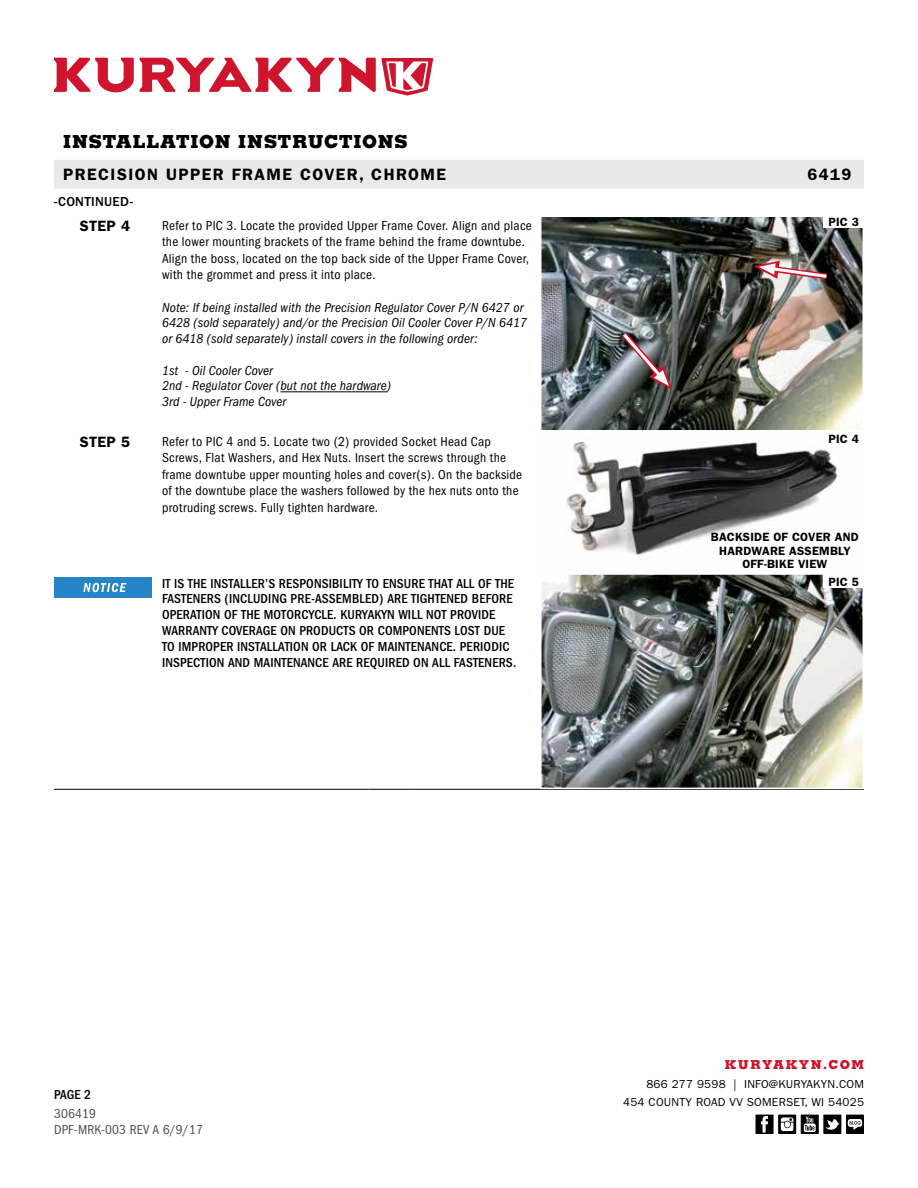
<style>
.page{position:relative;width:918px;height:1188px;background:#fff}
.page>*{position:absolute;margin:0;border:0;box-sizing:border-box;transform-origin:0 0}
.t1{font:800 18px "Memphis";letter-spacing:.04em;color:#000}
.t2{font:600 16.5px "Franklin Gothic";letter-spacing:.09em;color:#000}
.t3{font:600 15px "Franklin Gothic";letter-spacing:.02em;color:#000}
.t4{font:condensed 13.5px/16.5px "Franklin Gothic";letter-spacing:.02em;color:#000}
.t5{font:500 condensed 13.5px/15.8px "Franklin Gothic";letter-spacing:.01em;color:#000}
.t6{font:italic condensed 13.5px/15.8px "Franklin Gothic";letter-spacing:.01em;color:#000}
.t7{font:condensed 13.5px/15.8px "Franklin Gothic";letter-spacing:.01em;color:#4d4d4f}
.t8{font:500 13.5px "Franklin Gothic";letter-spacing:.025em;color:#000}
.t9{font:800 12.3px "Memphis";letter-spacing:.12em;color:#ce152d}
.t10{font:600 12px/13.5px "Franklin Gothic";letter-spacing:.02em;color:#000;text-align:center}
.t11{font:11.7px/18px "Franklin Gothic";letter-spacing:.02em;color:#000;text-align:right}
</style>
<div class="page">
<svg style="left:54px;top:58px;width:379px;height:38px"></svg>
<div style="left:54px;top:160px;width:810px;height:29px;background:#e9e9ea"></div>
<div style="left:846px;top:1115px;width:18px;height:19px;background:#000"></div>
<svg style="left:848px;top:1119px;width:14px;height:11px"></svg>
<svg style="left:778px;top:1115px;width:18px;height:19px"></svg>
<svg style="left:781px;top:1117px;width:12px;height:14px"></svg>
<div style="left:756px;top:1115px;width:18px;height:19px;background:#000"></div>
<svg style="left:761px;top:1116px;width:7px;height:17px"></svg>
<svg style="left:801px;top:1115px;width:18px;height:19px"></svg>
<svg style="left:804px;top:1117px;width:12px;height:15px"></svg>
<div style="left:823px;top:1115px;width:18px;height:19px;background:#000"></div>
<svg style="left:825px;top:1119px;width:15px;height:11px"></svg>
<hr style="left:54px;top:789px;width:54px;height:1px;background:#000">
<hr style="left:108px;top:789px;width:54px;height:1px;background:#000">
<hr style="left:162px;top:789px;width:206px;height:1px;background:#000">
<hr style="left:368px;top:789px;width:46px;height:1px;background:#000">
<hr style="left:414px;top:789px;width:46px;height:1px;background:#000">
<svg style="left:460px;top:789px;width:16px;height:1px"></svg>
<hr style="left:476px;top:789px;width:64px;height:1px;background:#000">
<hr style="left:540px;top:789px;width:324px;height:1px;background:#000">
<hr style="left:280px;top:391px;width:107px;height:1px;background:#000">
<img style="left:543px;top:219px;width:318px;height:567px">
<div style="left:540px;top:216px;width:324px;height:216px;border:2px solid #fff"></div>
<div style="left:54px;top:578px;width:97px;height:20px;background:#2484c6"></div>
<svg style="left:83px;top:583px;width:43px;height:9px"></svg>
<div style="left:540px;top:573px;width:324px;height:216px;border:2px solid #fff"></div>
<div style="left:824px;top:215px;width:40px;height:13px;background:#fff"></div>
<div style="left:824px;top:432px;width:40px;height:14px;background:#fff"></div>
<div style="left:824px;top:575px;width:40px;height:13px;background:#fff"></div>
<svg style="left:754px;top:261px;width:79px;height:22px;background:#977b7b"></svg>
<svg style="left:616px;top:326px;width:57px;height:64px;background:#797376"></svg>
<h1 class="t1" style="left:63px;top:130px;width:346px">INSTALLATION INSTRUCTIONS</h1>
<p class="t2" style="left:63px;top:165px;width:385px">PRECISION UPPER FRAME COVER, CHROME</p>
<p class="t2" style="left:807px;top:165px;width:46px">6419</p>
<p class="t8" style="left:54px;top:194px;width:81px">-CONTINUED-</p>
<p class="t3" style="left:80px;top:217px;width:52px">STEP 4</p>
<p class="t4" style="left:162px;top:217px;width:371px">Refer to PIC 3. Locate the provided Upper Frame Cover. Align and place the lower mounting brackets of the frame behind the frame downtube.<br>Align the boss, located on the top back side of the Upper Frame Cover, with the grommet and press it into place.</p>
<p class="t6" style="left:162px;top:300px;width:367px">Note: If being installed with the Precision Regulator Cover P/N 6427 or<br>6428 (sold separately) and/or the Precision Oil Cooler Cover P/N 6417 or 6418 (sold separately) install covers in the following order:</p>
<p class="t6" style="left:162px;top:363px;width:231px">1st - Oil Cooler Cover<br>2nd - Regulator Cover (but not the hardware)<br>3rd - Upper Frame Cover</p>
<p class="t3" style="left:80px;top:433px;width:52px">STEP 5</p>
<p class="t4" style="left:162px;top:433px;width:362px">Refer to PIC 4 and 5. Locate two (2) provided Socket Head Cap Screws, Flat Washers, and Hex Nuts. Insert the screws through the frame downtube upper mounting holes and cover(s). On the backside of the downtube place the washers followed by the hex nuts onto the protruding screws. Fully tighten hardware.</p>
<p class="t5" style="left:162px;top:575px;width:356px">IT IS THE INSTALLER’S RESPONSIBILITY TO ENSURE THAT ALL OF THE FASTENERS (INCLUDING PRE-ASSEMBLED) ARE TIGHTENED BEFORE OPERATION OF THE MOTORCYCLE. KURYAKYN WILL NOT PROVIDE WARRANTY COVERAGE ON PRODUCTS OR COMPONENTS LOST DUE TO IMPROPER INSTALLATION OR LACK OF MAINTENANCE. PERIODIC INSPECTION AND MAINTENANCE ARE REQUIRED ON ALL FASTENERS.</p>
<p class="t10" style="left:828px;top:215px;width:32px">PIC 3</p>
<p class="t10" style="left:828px;top:432px;width:32px">PIC 4</p>
<p class="t10" style="left:711px;top:530px;width:149px">BACKSIDE OF COVER AND<br>HARDWARE ASSEMBLY<br>OFF-BIKE VIEW</p>
<p class="t10" style="left:828px;top:575px;width:32px">PIC 5</p>
<p class="t5" style="left:54px;top:1087px;width:39px">PAGE 2</p>
<p class="t7" style="left:54px;top:1106px;width:150px">306419<br>DPF-MRK-003 REV A 6/9/17</p>
<p class="t9" style="left:725px;top:1057px;width:141px">KURYAKYN.COM</p>
<p class="t11" style="left:623px;top:1076px;width:242px">866 277 9598 | INFO@KURYAKYN.COM<br>454 COUNTY ROAD VV SOMERSET, WI 54025</p>
</div>
